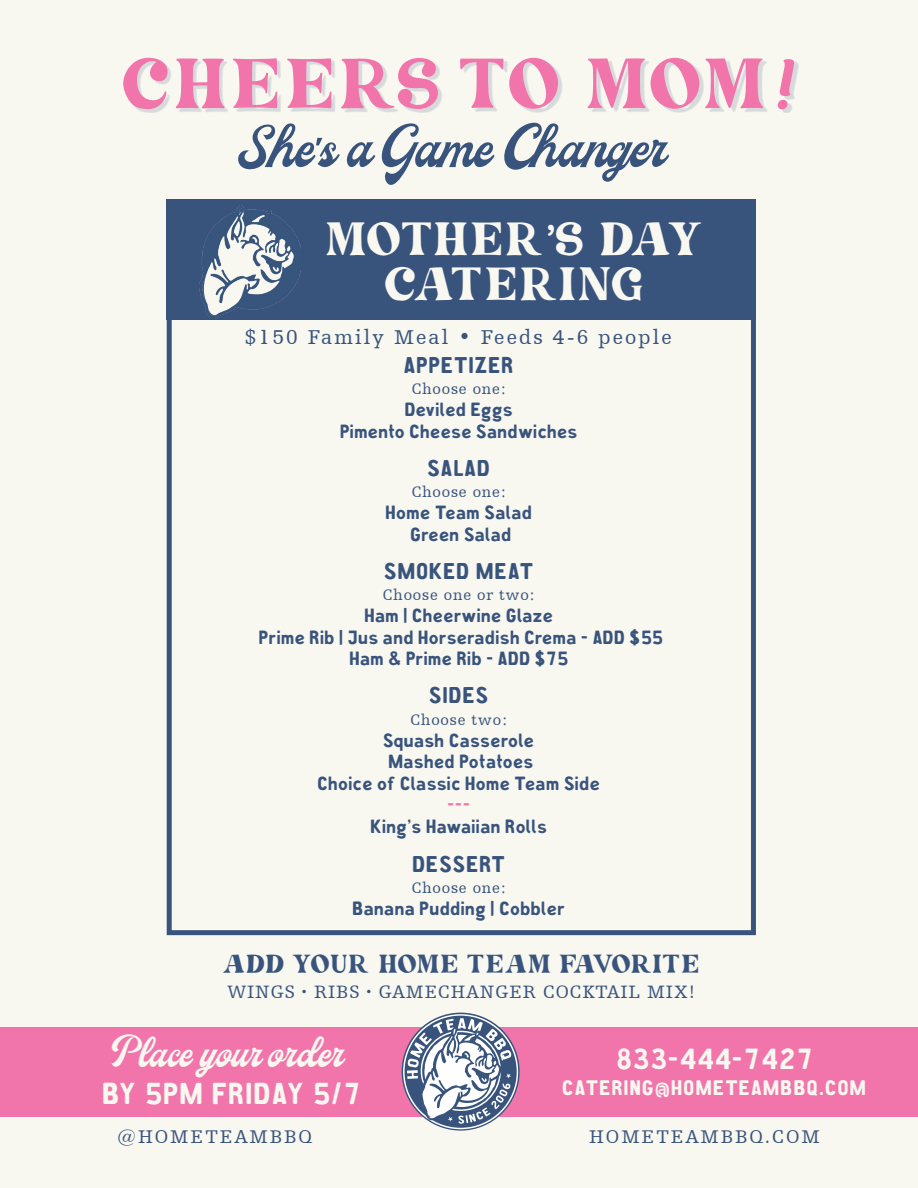
<style>
.page{position:relative;width:918px;height:1188px;background:#f8f7f0}
.page>*{position:absolute;margin:0;border:0;box-sizing:border-box;transform-origin:0 0}
.t1{font:58.5px "Milestone Free Version Script";letter-spacing:-.015em;color:#39547c}
.t2{font:41.1px "Milestone Free Version Script";letter-spacing:.02em;color:#f8f7f0}
.t3{font:37.05px/44.5px "Medyson";letter-spacing:.075em;color:#f8f7f0;text-align:center}
.t4{font:30.45px "CA Aires Pro";letter-spacing:.05em;color:#f8f7f0}
.t5{font:29.25px "CA Aires Pro";letter-spacing:.04em;color:#f8f7f0}
.t6{font:22.95px "CA Aires Pro";letter-spacing:.05em;color:#39547c}
.t7{font:21.15px "CA Aires Pro";letter-spacing:.06em;color:#f8f7f0}
.t8{font:21px "Humanist Slabserif 712 BT";letter-spacing:.1em;color:#39547c}
.t9{font:20.55px "Medyson";letter-spacing:.07em;color:#39547c}
.t10{font:19.35px "CA Aires Pro";letter-spacing:.025em;color:#39547c}
.t11{font:19.2px/21.6px "CA Aires Pro";letter-spacing:.025em;color:#39547c;text-align:center}
.t12{font:19.2px "Humanist Slabserif 712 BT";letter-spacing:.1em;color:#39547c}
.t13{font:19.2px "CA Aires Pro";color:#f175aa}
.t14{font:18.75px "Humanist Slabserif 712 BT";letter-spacing:.05em;color:#39547c}
.t15{font:15.75px "Humanist Slabserif 712 BT";letter-spacing:.05em;color:#39547c}
.s1{font-family:"Marons"}
.s2{font-family:"Arial Rounded MT Bold"}
.s3{color:#f8f7f0}
.s4{font-family:"CA Aires Pro"}
</style>
<div class="page">
<div style="left:167px;top:225px;width:589px;height:710px;border:5px solid #39547c"></div>
<div style="left:167px;top:199px;width:589px;height:121px;background:#39547c"></div>
<div style="left:0;top:1027px;width:918px;height:89px;background:#f175aa"></div>
<svg style="left:402px;top:1013px;width:118px;height:118px"></svg>
<div style="left:126px;top:60px;width:672px;height:53px;background:#39547c;opacity:.18"></div>
<svg style="left:460px;top:58px;width:303px;height:51px"></svg>
<svg style="left:123px;top:58px;width:316px;height:51px"></svg>
<svg style="left:778px;top:59px;width:16px;height:50px"></svg>
<img style="left:200px;top:206px;width:101px;height:111px">
<h1 class="t1" style="left:240px;top:118px;width:430px">She<span class="s1">'</span>s a Game Changer</h1>
<h3 class="t3" style="left:326px;top:221px;width:377px">MOTHER<span class="s2">’</span>S DAY<br>CATERING</h3>
<p class="t8" style="left:245px;top:324px;width:428px">$150 Family Meal <span class="s3">•</span> Feeds 4-6 people</p>
<p class="t6" style="left:404px;top:348px;width:111px">APPETIZER</p>
<p class="t15" style="left:412px;top:380px;width:96px">Choose one:</p>
<p class="t11" style="left:340px;top:398px;width:239px">Deviled Eggs<br>Pimento Cheese Sandwiches</p>
<p class="t6" style="left:428px;top:451px;width:64px">SALAD</p>
<p class="t15" style="left:412px;top:483px;width:96px">Choose one:</p>
<p class="t11" style="left:386px;top:501px;width:148px">Home Team Salad<br>Green Salad</p>
<p class="t6" style="left:385px;top:554px;width:150px">SMOKED MEAT</p>
<p class="t15" style="left:383px;top:586px;width:154px">Choose one or two:</p>
<p class="t11" style="left:259px;top:603px;width:405px">Ham | Cheerwine Glaze<br>Prime Rib | Jus and Horseradish Crema - ADD $55<br>Ham &amp; Prime Rib - ADD $75</p>
<p class="t6" style="left:429px;top:678px;width:61px">SIDES</p>
<p class="t15" style="left:411px;top:710px;width:98px">Choose two:</p>
<p class="t11" style="left:318px;top:728px;width:284px">Squash Casserole<br>Mashed Potatoes<br>Choice of Classic Home Team Side</p>
<p class="t13" style="left:448px;top:790px;width:24px">---</p>
<p class="t11" style="left:371px;top:814px;width:178px">King’s Hawaiian Rolls</p>
<p class="t6" style="left:413px;top:846px;width:94px">DESSERT</p>
<p class="t15" style="left:412px;top:879px;width:96px">Choose one:</p>
<p class="t10" style="left:353px;top:894px;width:214px">Banana Pudding | Cobbler</p>
<p class="t9" style="left:223px;top:952px;width:478px">ADD YOUR HOME TEAM FAVORITE</p>
<p class="t14" style="left:227px;top:980px;width:469px">WINGS <span class="s4">•</span> RIBS <span class="s4">•</span> GAMECHANGER COCKTAIL MIX!</p>
<h2 class="t2" style="left:114px;top:1033px;width:232px">Place your order</h2>
<h3 class="t4" style="left:103px;top:1071px;width:260px">BY 5PM FRIDAY 5/7</h3>
<h3 class="t5" style="left:616px;top:1037px;width:199px">833-444-7427</h3>
<p class="t7" style="left:563px;top:1072px;width:305px">CATERING@HOMETEAMBBQ.COM</p>
<p class="t12" style="left:117px;top:1125px;width:196px">@HOMETEAMBBQ</p>
<p class="t12" style="left:589px;top:1125px;width:232px">HOMETEAMBBQ.COM</p>
</div>
